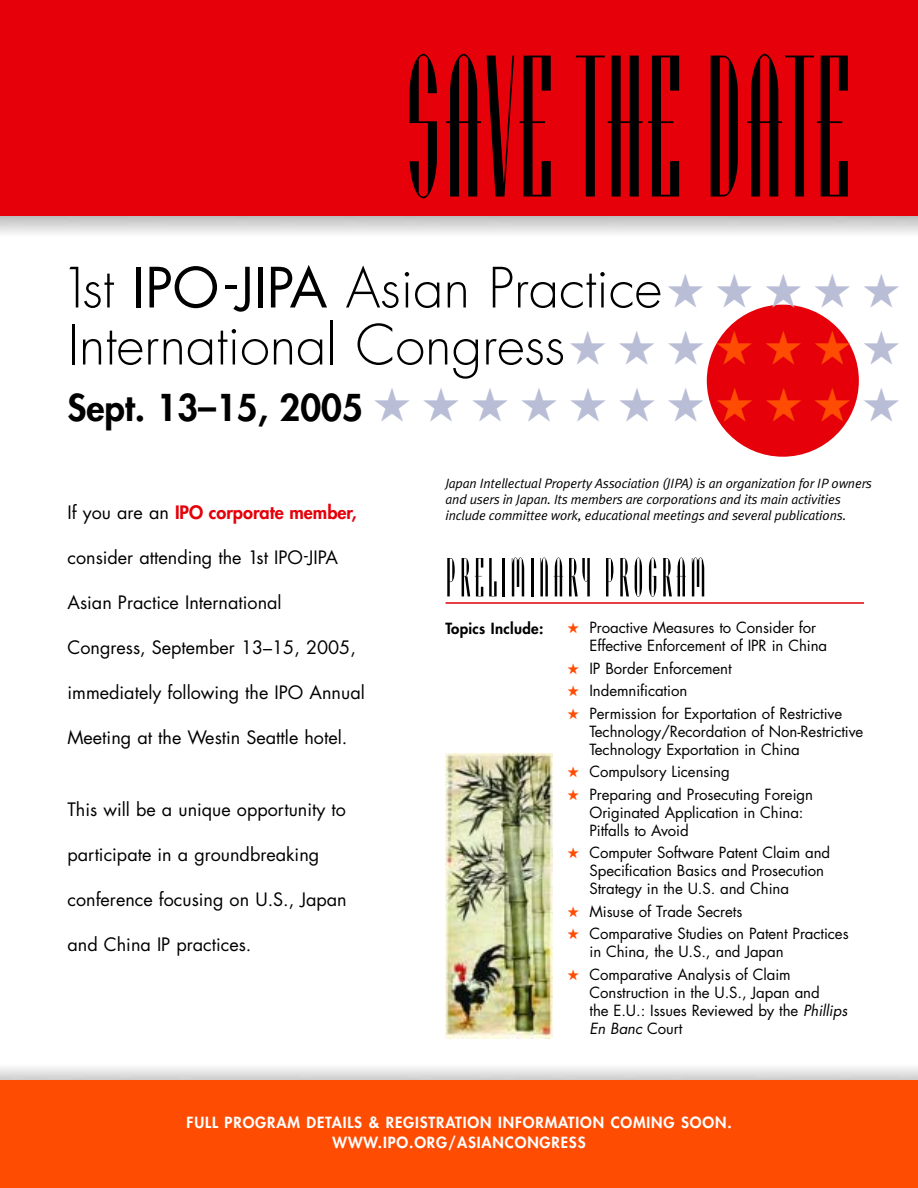
<style>
.page{position:relative;width:918px;height:1188px;background:#fff}
.page>*{position:absolute;margin:0;border:0;box-sizing:border-box;transform-origin:0 0}
.t1{font:197.85px "Arcadia";color:#000}
.t2{font:300 54px/57px "Futura";color:#000}
.t3{font:54px "Arcadia";letter-spacing:.06em;color:#000}
.t4{font:47.25px "Zapf Dingbats";color:#b9bed6}
.t5{font:800 36px "Futura";color:#000}
.t6{font:18px "Futura";color:#000}
.t7{font:800 18px "Futura";color:#e5000a}
.t8{font:15px/18px "Futura";letter-spacing:-.005em;color:#000}
.t9{font:800 15px/20px "Futura";letter-spacing:.06em;color:#fff;text-align:center}
.t10{font:800 15px "Futura";letter-spacing:.025em;color:#000}
.t11{font:italic 13.5px/16.2px "Meta Plus Normal";letter-spacing:-.01em;color:#000}
.s1{font-weight:400}
.s2{color:#ff4c03}
.s3{font-weight:400;color:#000}
.s4{font-style:italic}
</style>
<div class="page">
<div style="left:0;top:0;width:918px;height:216px;background:#e5000a"></div>
<div style="left:0;top:1080px;width:918px;height:108px;background:#ff4c03"></div>
<div style="left:707px;top:305px;width:152px;height:152px;background:#e5000a;border-radius:50%"></div>
<hr style="left:446px;top:602px;width:418px;height:2px;background:#e5000a">
<img style="left:446px;top:754px;width:106px;height:284px">
<h1 class="t1" style="left:403px;top:54px;width:449px">SAVE THE DATE</h1>
<h2 class="t2" style="left:59px;top:264px;width:605px">1st <span class="s1">IPO-JIPA</span> Asian Practice<br>International Congress</h2>
<h3 class="t5" style="left:68px;top:391px;width:297px">Sept. 13–15, 2005</h3>
<h3 class="t4" style="left:666px;top:268px;width:236px">★★★★★</h3>
<h3 class="t4" style="left:569px;top:325px;width:334px">★★★<span class="s2">★★★</span>★</h3>
<h3 class="t4" style="left:373px;top:383px;width:530px">★★★★★★★<span class="s2">★★★</span>★</h3>
<p class="t7" style="left:68px;top:504px;width:291px"><span class="s3">If you are an</span> IPO corporate member,</p>
<p class="t6" style="left:68px;top:549px;width:272px">consider attending the 1st IPO-JIPA</p>
<p class="t6" style="left:68px;top:594px;width:216px">Asian Practice International</p>
<p class="t6" style="left:68px;top:639px;width:290px">Congress, September 13–15, 2005,</p>
<p class="t6" style="left:68px;top:684px;width:299px">immediately following the IPO Annual</p>
<p class="t6" style="left:68px;top:729px;width:281px">Meeting at the Westin Seattle hotel.</p>
<p class="t6" style="left:68px;top:801px;width:280px">This will be a unique opportunity to</p>
<p class="t6" style="left:68px;top:846px;width:253px">participate in a groundbreaking</p>
<p class="t6" style="left:68px;top:891px;width:281px">conference focusing on U.S., Japan</p>
<p class="t6" style="left:68px;top:936px;width:186px">and China IP practices.</p>
<p class="t11" style="left:446px;top:476px;width:428px">Japan Intellectual Property Association (JIPA) is an organization for IP owners and users in Japan. Its members are corporations and its main activities include committee work, educational meetings and several publications.</p>
<h2 class="t3" style="left:446px;top:558px;width:262px">PRELIMINARY PROGRAM</h2>
<p class="t10" style="left:446px;top:621px;width:99px">Topics Include:</p>
<p class="t8" style="left:590px;top:620px;width:239px;text-indent:-22px"><span class="s2">★</span> Proactive Measures to Consider for<br>Effective Enforcement of IPR in China</p>
<p class="t8" style="left:567px;top:661px;width:166px"><span class="s2">★</span> IP Border Enforcement</p>
<p class="t8" style="left:567px;top:683px;width:122px"><span class="s2">★</span> Indemnification</p>
<p class="t8" style="left:590px;top:706px;width:275px;text-indent:-22px"><span class="s2">★</span> Permission for Exportation of Restrictive<br>Technology/Recordation of Non-Restrictive<br>Technology Exportation in China</p>
<p class="t8" style="left:567px;top:764px;width:164px"><span class="s2">★</span> Compulsory Licensing</p>
<p class="t8" style="left:590px;top:787px;width:225px;text-indent:-22px"><span class="s2">★</span> Preparing and Prosecuting Foreign<br>Originated Application in China:<br>Pitfalls to Avoid</p>
<p class="t8" style="left:590px;top:845px;width:242px;text-indent:-22px"><span class="s2">★</span> Computer Software Patent Claim and<br>Specification Basics and Prosecution<br>Strategy in the U.S. and China</p>
<p class="t8" style="left:567px;top:904px;width:177px"><span class="s2">★</span> Misuse of Trade Secrets</p>
<p class="t8" style="left:590px;top:926px;width:261px;text-indent:-22px"><span class="s2">★</span> Comparative Studies on Patent Practices in China, the U.S., and Japan</p>
<p class="t8" style="left:590px;top:967px;width:259px;text-indent:-22px"><span class="s2">★</span> Comparative Analysis of Claim<br>Construction in the U.S., Japan and<br>the E.U.: Issues Reviewed by the <span class="s4">Phillips<br>En Banc</span> Court</p>
<p class="t9" style="left:187px;top:1114px;width:547px">FULL PROGRAM DETAILS &amp; REGISTRATION INFORMATION COMING SOON.<br>WWW.IPO.ORG/ASIANCONGRESS</p>
</div>
